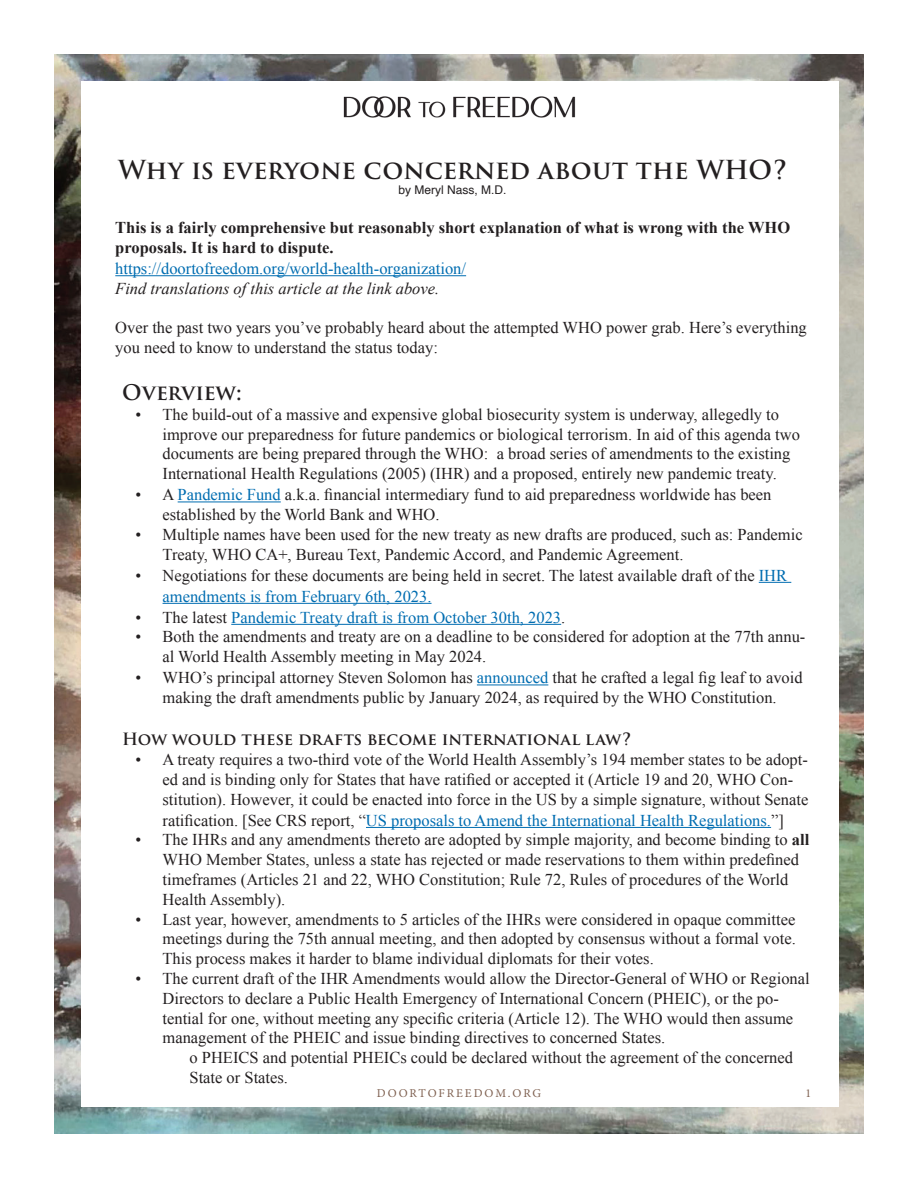
<style>
.page{position:relative;width:918px;height:1188px;background:#fff}
.page>*{position:absolute;margin:0;border:0;box-sizing:border-box;transform-origin:0 0}
.t1{font:600 25.5px "Trajan Pro 3";color:#231f20}
.t2{font:600 21px "Trajan Pro 3";letter-spacing:.005em;color:#231f20}
.t3{font:16.5px/19.8px "Times New Roman";color:#231f20}
.t4{font:700 16.5px/19.8px "Times New Roman";color:#231f20}
.t5{font:16.5px "Times New Roman";color:#006db1}
.t6{font:italic 16.5px "Times New Roman";color:#231f20}
.t7{font:600 16.5px "Trajan Pro 3";color:#231f20}
.t8{font:12px "Minion Pro";letter-spacing:.155em;color:#806252}
.t9{font:12px "Helvetica";color:#231f20}
.s1{color:#006db1}
.s2{color:#231f20}
.s3{font-weight:700}
</style>
<div class="page">
<img style="left:54px;top:54px;width:810px;height:1080px">
<div style="left:81px;top:81px;width:757px;height:1026px;background:#fff"></div>
<img style="left:343px;top:96px;width:233px;height:22px">
<hr style="left:115px;top:275px;width:351px;height:1px;background:#006db1">
<hr style="left:178px;top:502px;width:103px;height:1px;background:#006db1">
<hr style="left:759px;top:582px;width:32px;height:1px;background:#006db1">
<hr style="left:163px;top:603px;width:269px;height:1px;background:#006db1">
<hr style="left:231px;top:624px;width:330px;height:1px;background:#006db1">
<hr style="left:477px;top:685px;width:71px;height:1px;background:#006db1">
<hr style="left:366px;top:827px;width:405px;height:1px;background:#006db1">
<h1 class="t1" style="left:118px;top:151px;width:670px">Why is everyone concerned about the WHO?</h1>
<p class="t9" style="left:399px;top:180px;width:110px">by Meryl Nass, M.D.</p>
<p class="t4" style="left:115px;top:217px;width:676px">This is a fairly comprehensive but reasonably short explanation of what is wrong with the WHO proposals. It is hard to dispute.</p>
<p class="t5" style="left:115px;top:257px;width:352px">https://doortofreedom.org/world-health-organization/</p>
<p class="t6" style="left:115px;top:277px;width:326px">Find translations of this article at the link above.</p>
<p class="t3" style="left:115px;top:318px;width:693px">Over the past two years you’ve probably heard about the attempted WHO power grab. Here’s everything you need to know to understand the status today:</p>
<p class="t2" style="left:122px;top:377px;width:122px">Overview:</p>
<p class="t3" style="left:163px;top:404px;width:639px;text-indent:-27px">• The build-out of a massive and expensive global biosecurity system is underway, allegedly to improve our preparedness for future pandemics or biological terrorism. In aid of this agenda two documents are being prepared through the WHO: a broad series of amendments to the existing International Health Regulations (2005) (IHR) and a proposed, entirely new pandemic treaty.</p>
<p class="t3" style="left:163px;top:484px;width:611px;text-indent:-27px">• A <span class="s1">Pandemic Fund</span> a.k.a. financial intermediary fund to aid preparedness worldwide has been established by the World Bank and WHO.</p>
<p class="t3" style="left:163px;top:524px;width:642px;text-indent:-27px">• Multiple names have been used for the new treaty as new drafts are produced, such as: Pandemic<br>Treaty, WHO CA+, Bureau Text, Pandemic Accord, and Pandemic Agreement.</p>
<p class="t3" style="left:163px;top:564px;width:626px;line-height:21px;text-indent:-27px">• Negotiations for these documents are being held in secret. The latest available draft of the <span class="s1">IHR amendments is from February 6th, 2023.</span></p>
<p class="t5" style="left:136px;top:606px;width:431px"><span class="s2">• The latest</span> Pandemic Treaty draft is from October 30th, 2023<span class="s2">.</span></p>
<p class="t3" style="left:163px;top:627px;width:644px;text-indent:-27px">• Both the amendments and treaty are on a deadline to be considered for adoption at the 77th annu&shy;al World Health Assembly meeting in May 2024.</p>
<p class="t3" style="left:136px;top:667px;width:669px;text-align:center">• WHO’s principal attorney Steven Solomon has <span class="s1">announced</span> that he crafted a legal fig leaf to avoid making the draft amendments public by January 2024, as required by the WHO Constitution.</p>
<p class="t7" style="left:122px;top:727px;width:511px">How would these drafts become international law?</p>
<p class="t3" style="left:163px;top:749px;width:647px;line-height:20.2px;text-indent:-27px">• A treaty requires a two-third vote of the World Health Assembly’s 194 member states to be adopt&shy;ed and is binding only for States that have ratified or accepted it (Article 19 and 20, WHO Con&shy;stitution). However, it could be enacted into force in the US by a simple signature, without Senate ratification. [See CRS report, “<span class="s1">US proposals to Amend the International Health Regulations.</span>”]</p>
<p class="t3" style="left:163px;top:830px;width:648px;text-indent:-27px">• The IHRs and any amendments thereto are adopted by simple majority, and become binding to <span class="s3">all </span>WHO Member States, unless a state has rejected or made reservations to them within predefined timeframes (Articles 21 and 22, WHO Constitution; Rule 72, Rules of procedures of the World Health Assembly).</p>
<p class="t3" style="left:163px;top:909px;width:635px;text-align:justify;text-indent:-27px">• Last year, however, amendments to 5 articles of the IHRs were considered in opaque committee meetings during the 75th annual meeting, and then adopted by consensus without a formal vote.<br>This process makes it harder to blame individual diplomats for their votes.</p>
<p class="t3" style="left:163px;top:968px;width:649px;text-indent:-27px">• The current draft of the IHR Amendments would allow the Director-General of WHO or Regional Directors to declare a Public Health Emergency of International Concern (PHEIC), or the po&shy;tential for one, without meeting any specific criteria (Article 12). The WHO would then assume management of the PHEIC and issue binding directives to concerned States.</p>
<p class="t3" style="left:190px;top:1048px;width:605px">o PHEICS and potential PHEICs could be declared without the agreement of the concerned<br>State or States.</p>
<p class="t8" style="left:377px;top:1085px;width:166px">DOORTOFREEDOM.ORG</p>
<p class="t8" style="left:806px;top:1085px;width:7px">1</p>
</div>
